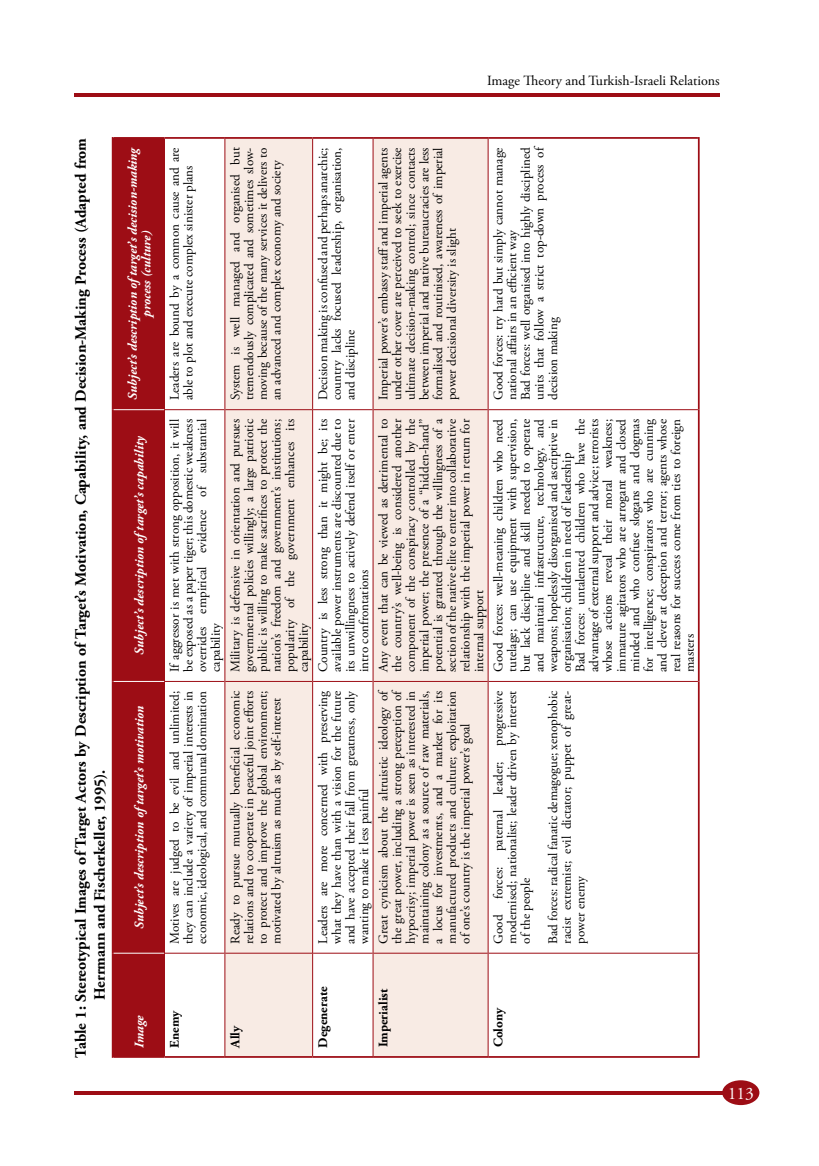
<style>
.page{position:relative;width:819px;height:1166px;background:#fff}
.page>*{position:absolute;margin:0;border:0;box-sizing:border-box;transform-origin:0 0}
.t1{font:17.5px "Adobe Garamond Pro";color:#fff}
.t2{font:700 15.75px/18.9px "Adobe Garamond Pro";color:#000}
.t3{font:14px "Adobe Garamond Pro";color:#000}
.t4{font:13.12px/13.7px "Adobe Garamond Pro";color:#000;text-align:justify}
.t5{font:italic 700 13.12px/13.7px "Adobe Garamond Pro";letter-spacing:-.005em;color:#fff;text-align:center}
.t6{font:700 13.12px "Adobe Garamond Pro";color:#000}
</style>
<div class="page">
<hr style="left:74px;top:93px;width:645px;height:4px;background:#9d0d15">
<hr style="left:74px;top:1091px;width:648px;height:3px;background:#9d0d15">
<div style="left:722px;top:1080px;width:37px;height:25px;background:#9d0d15;border-radius:50%"></div>
<div style="left:113px;top:139px;width:51px;height:917px;background:#9d0d15"></div>
<svg style="left:225px;top:139px;width:262px;height:917px;fill:#f8ebe4"></svg>
<hr style="left:164px;top:953px;width:1px;height:103px;background:#9d0d15">
<hr style="left:164px;top:681px;width:1px;height:272px;background:#9d0d15">
<hr style="left:165px;top:953px;width:59px;height:1px;background:#9d0d15">
<hr style="left:164px;top:410px;width:1px;height:271px;background:#9d0d15">
<hr style="left:165px;top:681px;width:59px;height:1px;background:#9d0d15">
<hr style="left:164px;top:139px;width:1px;height:271px;background:#9d0d15">
<hr style="left:165px;top:409px;width:59px;height:1px;background:#9d0d15">
<hr style="left:224px;top:953px;width:1px;height:103px;background:#9d0d15">
<hr style="left:224px;top:681px;width:1px;height:272px;background:#9d0d15">
<hr style="left:225px;top:953px;width:87px;height:1px;background:#9d0d15">
<hr style="left:224px;top:410px;width:1px;height:271px;background:#9d0d15">
<hr style="left:225px;top:681px;width:87px;height:1px;background:#9d0d15">
<hr style="left:224px;top:139px;width:1px;height:271px;background:#9d0d15">
<hr style="left:225px;top:409px;width:87px;height:1px;background:#9d0d15">
<hr style="left:312px;top:953px;width:1px;height:103px;background:#9d0d15">
<hr style="left:312px;top:681px;width:1px;height:272px;background:#9d0d15">
<hr style="left:313px;top:953px;width:59px;height:1px;background:#9d0d15">
<hr style="left:312px;top:410px;width:1px;height:271px;background:#9d0d15">
<hr style="left:313px;top:681px;width:59px;height:1px;background:#9d0d15">
<hr style="left:312px;top:139px;width:1px;height:271px;background:#9d0d15">
<hr style="left:313px;top:409px;width:59px;height:1px;background:#9d0d15">
<hr style="left:372px;top:953px;width:1px;height:103px;background:#9d0d15">
<hr style="left:372px;top:681px;width:1px;height:272px;background:#9d0d15">
<hr style="left:373px;top:953px;width:114px;height:1px;background:#9d0d15">
<hr style="left:372px;top:410px;width:1px;height:271px;background:#9d0d15">
<hr style="left:373px;top:681px;width:114px;height:1px;background:#9d0d15">
<hr style="left:372px;top:139px;width:1px;height:271px;background:#9d0d15">
<hr style="left:373px;top:409px;width:114px;height:1px;background:#9d0d15">
<hr style="left:487px;top:953px;width:1px;height:103px;background:#9d0d15">
<hr style="left:487px;top:681px;width:1px;height:272px;background:#9d0d15">
<hr style="left:488px;top:953px;width:209px;height:1px;background:#9d0d15">
<hr style="left:487px;top:410px;width:1px;height:271px;background:#9d0d15">
<hr style="left:488px;top:681px;width:209px;height:1px;background:#9d0d15">
<hr style="left:487px;top:139px;width:1px;height:271px;background:#9d0d15">
<hr style="left:488px;top:409px;width:209px;height:1px;background:#9d0d15">
<hr style="left:112px;top:953px;width:1px;height:105px;background:#9d0d15">
<hr style="left:113px;top:1056px;width:51px;height:2px;background:#9d0d15">
<hr style="left:112px;top:681px;width:1px;height:272px;background:#9d0d15">
<hr style="left:112px;top:410px;width:1px;height:271px;background:#9d0d15">
<hr style="left:112px;top:137px;width:1px;height:273px;background:#9d0d15">
<hr style="left:113px;top:137px;width:51px;height:2px;background:#9d0d15">
<hr style="left:164px;top:1056px;width:61px;height:2px;background:#9d0d15">
<hr style="left:164px;top:137px;width:61px;height:2px;background:#9d0d15">
<hr style="left:225px;top:1056px;width:87px;height:2px;background:#9d0d15">
<hr style="left:225px;top:137px;width:87px;height:2px;background:#9d0d15">
<hr style="left:312px;top:1056px;width:61px;height:2px;background:#9d0d15">
<hr style="left:312px;top:137px;width:61px;height:2px;background:#9d0d15">
<hr style="left:373px;top:1056px;width:115px;height:2px;background:#9d0d15">
<hr style="left:373px;top:137px;width:115px;height:2px;background:#9d0d15">
<hr style="left:488px;top:1056px;width:209px;height:2px;background:#9d0d15">
<hr style="left:488px;top:137px;width:209px;height:2px;background:#9d0d15">
<hr style="left:697px;top:953px;width:2px;height:105px;background:#9d0d15">
<hr style="left:697px;top:681px;width:2px;height:272px;background:#9d0d15">
<hr style="left:697px;top:410px;width:2px;height:271px;background:#9d0d15">
<hr style="left:697px;top:137px;width:2px;height:273px;background:#9d0d15">
<hr style="left:113px;top:953px;width:51px;height:1px;background:#fff">
<hr style="left:113px;top:681px;width:51px;height:1px;background:#fff">
<hr style="left:113px;top:409px;width:51px;height:1px;background:#fff">
<p class="t2" style="left:72px;top:1000px;width:864px;text-indent:-58px;rotate:-90deg">Table 1: Stereotypical Images of Target Actors by Description of Target’s Motivation, Capability, and Decision-Making Process (Adapted from<br>Herrmann and Fischerkeller, 1995).</p>
<p class="t3" style="left:487px;top:72px;width:234px">Image Theory and Turkish-Israeli Relations</p>
<p class="t5" style="left:126px;top:400px;width:255px;rotate:-90deg">Subject’s description oftarget’s decision-making process (culture)</p>
<p class="t5" style="left:133px;top:654px;width:221px;rotate:-90deg">Subject’s description oftarget’s capability</p>
<p class="t5" style="left:133px;top:929px;width:225px;rotate:-90deg">Subject’s description oftarget’s motivation</p>
<p class="t4" style="left:168px;top:400px;width:254px;rotate:-90deg">Leaders are bound by a common cause and are able to plot and execute complex sinister plans</p>
<p class="t4" style="left:229px;top:400px;width:254px;rotate:-90deg">System is well managed and organised but tremendously complicated and sometimes slow&shy;moving because of the many services it delivers to an advanced and complex economy and society</p>
<p class="t4" style="left:316px;top:400px;width:254px;rotate:-90deg">Decision making is confused and perhaps anarchic; country lacks focused leadership, organisation, and discipline</p>
<p class="t4" style="left:316px;top:672px;width:254px;rotate:-90deg">Country is less strong than it might be; its available power instruments are discounted due to its unwillingness to actively defend itself or enter intro confrontations</p>
<p class="t4" style="left:229px;top:672px;width:254px;rotate:-90deg">Military is defensive in orientation and pursues governmental policies willingly; a large patriotic public is willing to make sacrifices to protect the nation’s freedom and government’s institutions; popularity of the government enhances its capability</p>
<p class="t4" style="left:168px;top:672px;width:254px;rotate:-90deg">If aggressor is met with strong opposition, it will be exposed as a paper tiger; this domestic weakness overrides empirical evidence of substantial capability</p>
<p class="t4" style="left:377px;top:400px;width:254px;rotate:-90deg">Imperial power’s embassy staff and imperial agents under other cover are perceived to seek to exercise ultimate decision-making control; since contacts between imperial and native bureaucracies are less formalised and routinised, awareness of imperial power decisional diversity is slight</p>
<p class="t4" style="left:492px;top:400px;width:256px;text-align:left;rotate:-90deg">Good forces: try hard but simply cannot manage national affairs in an efficient way<br>Bad forces: well organised into highly disciplined units that follow a strict top-down process of decision making</p>
<p class="t4" style="left:492px;top:672px;width:254px;text-align:left;rotate:-90deg">Good forces: well-meaning children who need tutelage; can use equipment with supervision, but lack discipline and skill needed to operate and maintain infrastructure, technology, and weapons; hopelessly disorganised and ascriptive in organisation; children in need of leadership<br>Bad forces: untalented children who have the advantage of external support and advice; terrorists whose actions reveal their moral weakness; immature agitators who are arrogant and closed minded and who confuse slogans and dogmas for intelligence; conspirators who are cunning and clever at deception and terror; agents whose real reasons for success come from ties to foreign masters</p>
<p class="t4" style="left:377px;top:672px;width:254px;rotate:-90deg">Any event that can be viewed as detrimental to the country’s well-being is considered another component of the conspiracy controlled by the imperial power; the presence of a “hidden-hand” potential is granted through the willingness of a section of the native elite to enter into collaborative relationship with the imperial power in return for internal support</p>
<p class="t4" style="left:168px;top:944px;width:254px;rotate:-90deg">Motives are judged to be evil and unlimited; they can include a variety of imperial interests in economic, ideological, and communal domination</p>
<p class="t4" style="left:229px;top:944px;width:254px;rotate:-90deg">Ready to pursue mutually beneficial economic relations and to cooperate in peaceful joint efforts to protect and improve the global environment; motivated by altruism as much as by self-interest</p>
<p class="t4" style="left:377px;top:944px;width:256px;rotate:-90deg">Great cynicism about the altruistic ideology of the great power, including a strong perception of hypocrisy; imperial power is seen as interested in maintaining colony as a source of raw materials, a locus for investments, and a market for its manufactured products and culture; exploitation of one’s country is the imperial power’s goal</p>
<p class="t4" style="left:316px;top:944px;width:255px;rotate:-90deg">Leaders are more concerned with preserving what they have than with a vision for the future and have accepted their fall from greatness, only wanting to make it less painful</p>
<p class="t4" style="left:492px;top:943px;width:254px;rotate:-90deg">Good forces: paternal leader; progressive modernised; nationalist; leader driven by interest of the people</p>
<p class="t4" style="left:546px;top:943px;width:254px;rotate:-90deg">Bad forces: radical fanatic demagogue; xenophobic racist extremist; evil dictator; puppet of great&shy;power enemy</p>
<p class="t5" style="left:133px;top:1047px;width:34px;rotate:-90deg">Image</p>
<p class="t6" style="left:167px;top:1047px;width:39px;rotate:-90deg">Enemy</p>
<p class="t6" style="left:227px;top:1047px;width:24px;rotate:-90deg">Ally</p>
<p class="t6" style="left:315px;top:1047px;width:62px;rotate:-90deg">Degenerate</p>
<p class="t6" style="left:376px;top:1047px;width:60px;rotate:-90deg">Imperialist</p>
<p class="t6" style="left:491px;top:1047px;width:42px;rotate:-90deg">Colony</p>
<h1 class="t1" style="left:727px;top:1083px;width:28px">113</h1>
</div>
